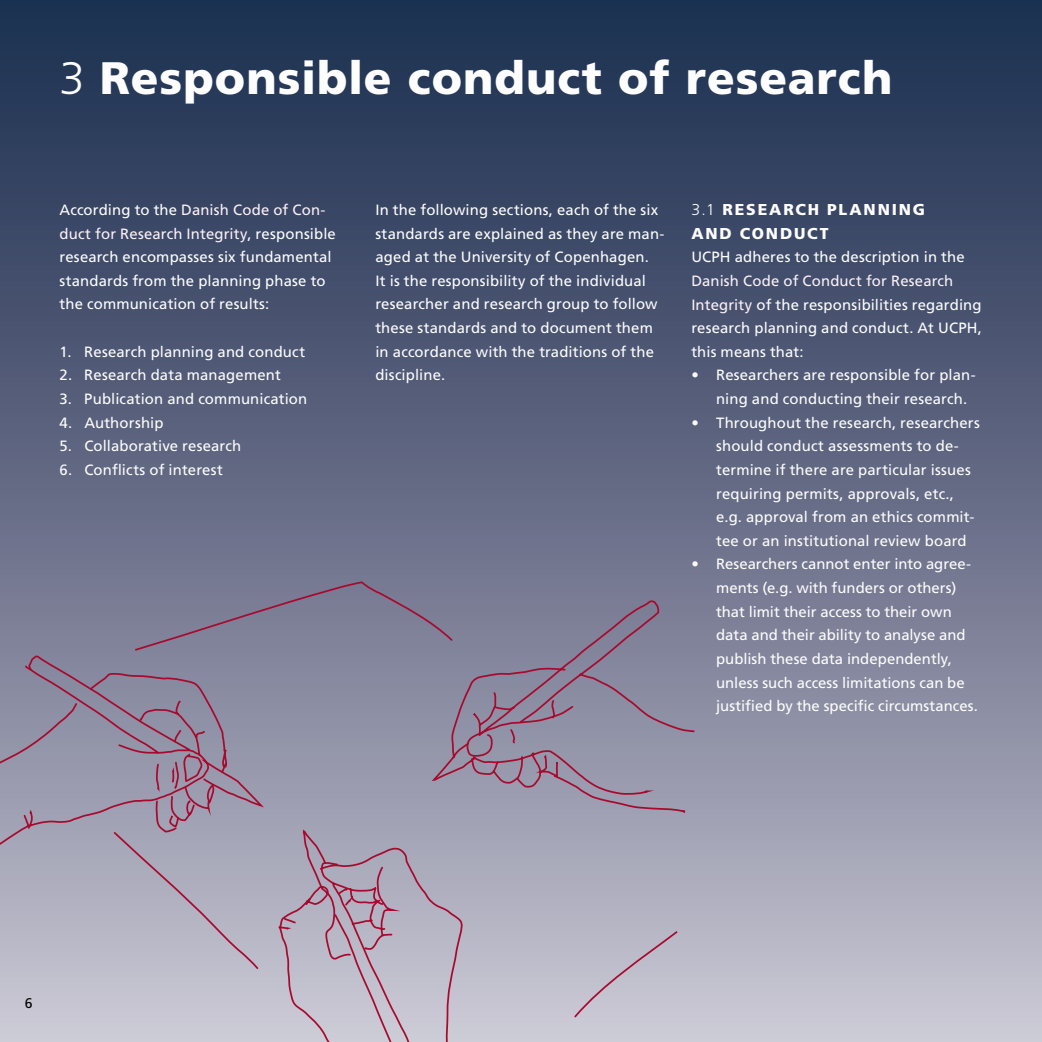
<style>
.page{position:relative;width:1042px;height:1042px;background:#fff}
.page>*{position:absolute;margin:0;border:0;box-sizing:border-box;transform-origin:0 0}
.t1{font:900 45.5px "Frutiger LT Std";letter-spacing:.02em;color:#fdfdfd}
.t2{font:900 15.75px/23.6px "Frutiger LT Std";letter-spacing:.115em;color:#fdfdfd}
.t3{font:14.88px/23.6px "Frutiger LT Std";letter-spacing:.01em;color:#fdfdfd}
.t4{font:14px "Frutiger LT Std";color:#000}
.s1{font-weight:300}
.s2{color:#fbf0f6}
</style>
<div class="page">
<div style="left:0;top:0;width:1042px;height:1042px;background:linear-gradient(to bottom,#142749,#c7c3d1)"></div>
<svg style="left:277px;top:828px;width:197px;height:214px;background:#b6adbc"></svg>
<svg style="left:0;top:655px;width:267px;height:235px;background:#968fa4"></svg>
<svg style="left:430px;top:599px;width:293px;height:218px;background:#8d889e"></svg>
<div style="left:134px;top:580px;width:320px;height:72px;background:#7d7e96"></div>
<svg style="left:112px;top:830px;width:148px;height:140px;background:#b0adbd"></svg>
<svg style="left:572px;top:929px;width:107px;height:90px;background:#bfbac8"></svg>
<h1 class="t1" style="left:60px;top:50px;width:834px"><span class="s1">3</span> Responsible conduct of research</h1>
<p class="t3" style="left:60px;top:198px;width:278px">According to the <span class="s2">Danish Code of Con&shy;duct for Research Integrity</span>, responsible research encompasses six fundamental standards from the planning phase to the communication of results:</p>
<p class="t3" style="left:60px;top:340px;width:247px">1. Research planning and conduct</p>
<p class="t3" style="left:60px;top:363px;width:223px">2. Research data management</p>
<p class="t3" style="left:60px;top:387px;width:249px">3. Publication and communication</p>
<p class="t3" style="left:60px;top:411px;width:105px">4. Authorship</p>
<p class="t3" style="left:60px;top:434px;width:183px">5. Collaborative research</p>
<p class="t3" style="left:60px;top:458px;width:165px">6. Conflicts of interest</p>
<p class="t3" style="left:375px;top:198px;width:291px">In the following sections, each of the six standards are explained as they are man&shy;aged at the University of Copenhagen.<br>It is the responsibility of the individual researcher and research group to follow these standards and to document them in accordance with the traditions of the discipline.</p>
<p class="t2" style="left:691px;top:198px;width:235px"><span class="s1">3.1</span> RESEARCH PLANNING<br>AND CONDUCT</p>
<p class="t3" style="left:691px;top:245px;width:275px">UCPH adheres to the description in the</p>
<p class="t3" style="left:691px;top:269px;width:292px"><span class="s2">Danish Code of Conduct for Research Integrity</span> of the responsibilities regarding research planning and conduct. At UCPH, this means that:</p>
<p class="t3" style="left:716px;top:363px;width:261px;text-indent:-25px">• Researchers are responsible for plan&shy;ning and conducting their research.</p>
<p class="t3" style="left:716px;top:411px;width:265px;text-indent:-25px">• Throughout the research, researchers should conduct assessments to de&shy;termine if there are particular issues requiring permits, approvals, etc., e.g. approval from an ethics commit&shy;tee or an institutional review board</p>
<p class="t3" style="left:716px;top:552px;width:263px;text-indent:-25px">• Researchers cannot enter into agree&shy;ments (e.g. with funders or others) that limit their access to their own data and their ability to analyse and publish these data independently, unless such access limitations can be justified by the specific circumstances.</p>
<p class="t4" style="left:25px;top:994px;width:9px">6</p>
</div>
